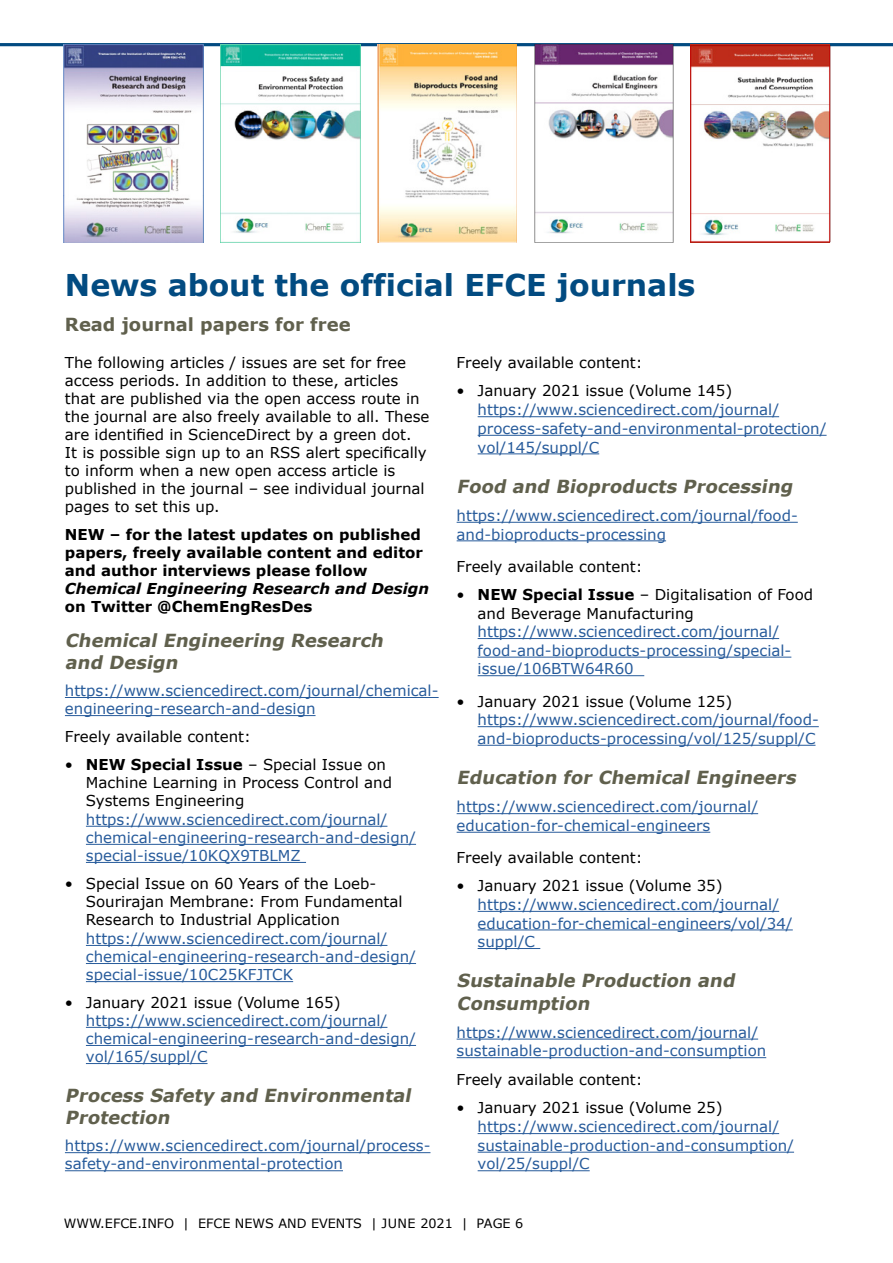
<style>
.page{position:relative;width:893px;height:1263px;background:#fff}
.page>*{position:absolute;margin:0;border:0;box-sizing:border-box;transform-origin:0 0}
.Event_head{font:700 30px "Verdana";color:#024b81}
.Event_head-2{font:italic 700 18px/21.8px "Verdana";color:#60604d}
.Event_head-3{font:700 18px "Verdana";color:#60604d}
.body{font:15px/18.6px "Verdana";color:#275b9b}
.body-2{font:15px/18.1px "Verdana";color:#000}
.t1{font:700 15px/18.1px "Verdana";color:#000}
.t2{font:12.75px "Verdana";color:#000}
.s1{font-style:italic}
.s2{font-weight:700}
.s3{color:#000}
.s4{font-weight:700;color:#000}
</style>
<div class="page">
<hr style="left:0;top:43px;width:893px;height:3px;background:#024b81">
<hr style="left:65px;top:697px;width:374px;height:1px;background:#275b9b">
<hr style="left:65px;top:715px;width:251px;height:1px;background:#275b9b">
<hr style="left:86px;top:826px;width:301px;height:1px;background:#275b9b">
<hr style="left:86px;top:844px;width:330px;height:1px;background:#275b9b">
<hr style="left:86px;top:862px;width:220px;height:1px;background:#275b9b">
<hr style="left:86px;top:945px;width:301px;height:1px;background:#275b9b">
<hr style="left:86px;top:963px;width:330px;height:1px;background:#275b9b">
<hr style="left:86px;top:981px;width:207px;height:1px;background:#275b9b">
<hr style="left:86px;top:1027px;width:301px;height:1px;background:#275b9b">
<hr style="left:86px;top:1045px;width:330px;height:1px;background:#275b9b">
<hr style="left:86px;top:1063px;width:122px;height:1px;background:#275b9b">
<hr style="left:65px;top:1152px;width:365px;height:1px;background:#275b9b">
<hr style="left:65px;top:1170px;width:278px;height:1px;background:#275b9b">
<hr style="left:478px;top:416px;width:301px;height:1px;background:#275b9b">
<hr style="left:478px;top:435px;width:349px;height:1px;background:#275b9b">
<hr style="left:478px;top:453px;width:121px;height:1px;background:#275b9b">
<hr style="left:457px;top:522px;width:341px;height:1px;background:#275b9b">
<hr style="left:457px;top:540px;width:209px;height:1px;background:#275b9b">
<hr style="left:478px;top:638px;width:301px;height:1px;background:#275b9b">
<hr style="left:478px;top:657px;width:313px;height:1px;background:#275b9b">
<hr style="left:478px;top:675px;width:166px;height:1px;background:#275b9b">
<hr style="left:478px;top:726px;width:341px;height:1px;background:#275b9b">
<hr style="left:478px;top:745px;width:337px;height:1px;background:#275b9b">
<hr style="left:457px;top:813px;width:301px;height:1px;background:#275b9b">
<hr style="left:457px;top:832px;width:253px;height:1px;background:#275b9b">
<hr style="left:478px;top:911px;width:301px;height:1px;background:#275b9b">
<hr style="left:478px;top:929px;width:315px;height:1px;background:#275b9b">
<hr style="left:478px;top:948px;width:62px;height:1px;background:#275b9b">
<hr style="left:457px;top:1039px;width:301px;height:1px;background:#275b9b">
<hr style="left:457px;top:1057px;width:309px;height:1px;background:#275b9b">
<hr style="left:478px;top:1133px;width:301px;height:1px;background:#275b9b">
<hr style="left:478px;top:1152px;width:316px;height:1px;background:#275b9b">
<hr style="left:478px;top:1170px;width:112px;height:1px;background:#275b9b">
<img style="left:64px;top:45px;width:140px;height:197px">
<img style="left:220px;top:45px;width:140px;height:198px">
<img style="left:377px;top:45px;width:140px;height:198px">
<img style="left:534px;top:45px;width:140px;height:198px">
<img style="left:690px;top:45px;width:140px;height:198px">
<p class="Event_head" style="left:65px;top:264px;width:632px">News about the official EFCE journals</p>
<p class="Event_head-3" style="left:65px;top:311px;width:287px">Read journal papers for free</p>
<p class="body-2" style="left:65px;top:353px;width:366px">The following articles / issues are set for free access periods. In addition to these, articles that are published via the open access route in the journal are also freely available to all. These are identified in ScienceDirect by a green dot.<br>It is possible sign up to an RSS alert specifically to inform when a new open access article is published in the journal – see individual journal pages to set this up.</p>
<p class="t1" style="left:65px;top:525px;width:366px">NEW – for the latest updates on published papers, freely available content and editor and author interviews please follow <span class="s1">Chemical Engineering Research and Design </span>on Twitter @ChemEngResDes</p>
<p class="Event_head-2" style="left:65px;top:629px;width:324px">Chemical Engineering Research and Design</p>
<p class="body" style="left:65px;top:681px;width:375px;line-height:18.1px">https://www.sciencedirect.com/journal/chemical&shy;engineering-research-and-design</p>
<p class="body-2" style="left:65px;top:727px;width:188px">Freely available content:</p>
<p class="body-2" style="left:86px;top:755px;width:308px;text-indent:-21px">• <span class="s2">NEW Special Issue</span> – Special Issue on<br>Machine Learning in Process Control and<br>Systems Engineering</p>
<p class="body" style="left:86px;top:810px;width:332px;line-height:18.1px">https://www.sciencedirect.com/journal/ chemical-engineering-research-and-design/ special-issue/10KQX9TBLMZ</p>
<p class="body-2" style="left:86px;top:874px;width:318px;text-indent:-21px">• Special Issue on 60 Years of the Loeb-<br>Sourirajan Membrane: From Fundamental<br>Research to Industrial Application</p>
<p class="body" style="left:86px;top:929px;width:332px;line-height:18.1px">https://www.sciencedirect.com/journal/ chemical-engineering-research-and-design/ special-issue/10C25KFJTCK</p>
<p class="body" style="left:86px;top:993px;width:332px;line-height:18.1px;text-indent:-21px"><span class="s3">• January 2021 issue (Volume 165) </span>https://www.sciencedirect.com/journal/ chemical-engineering-research-and-design/ vol/165/suppl/C</p>
<p class="Event_head-2" style="left:65px;top:1084px;width:352px">Process Safety and Environmental<br>Protection</p>
<p class="body" style="left:65px;top:1137px;width:367px;line-height:18.1px">https://www.sciencedirect.com/journal/process&shy;safety-and-environmental-protection</p>
<p class="body-2" style="left:457px;top:353px;width:188px">Freely available content:</p>
<p class="body-2" style="left:457px;top:381px;width:277px">• January 2021 issue (Volume 145)</p>
<p class="body" style="left:478px;top:400px;width:350px">https://www.sciencedirect.com/journal/ process-safety-and-environmental-protection/ vol/145/suppl/C</p>
<p class="Event_head-2" style="left:457px;top:475px;width:342px">Food and Bioproducts Processing</p>
<p class="body" style="left:457px;top:506px;width:343px">https://www.sciencedirect.com/journal/food&shy;and-bioproducts-processing</p>
<p class="body-2" style="left:457px;top:557px;width:188px">Freely available content:</p>
<p class="body" style="left:478px;top:585px;width:337px;text-indent:-21px"><span class="s3">•</span> <span class="s4">NEW Special Issue</span> <span class="s3">– Digitalisation of Food and Beverage Manufacturing </span>https://www.sciencedirect.com/journal/ food-and-bioproducts-processing/special&shy;issue/106BTW64R60</p>
<p class="body" style="left:478px;top:692px;width:343px;text-indent:-21px"><span class="s3">• January 2021 issue (Volume 125) </span>https://www.sciencedirect.com/journal/food&shy;and-bioproducts-processing/vol/125/suppl/C</p>
<p class="Event_head-2" style="left:457px;top:766px;width:345px">Education for Chemical Engineers</p>
<p class="body" style="left:457px;top:797px;width:303px">https://www.sciencedirect.com/journal/ education-for-chemical-engineers</p>
<p class="body-2" style="left:457px;top:849px;width:188px">Freely available content:</p>
<p class="body" style="left:478px;top:876px;width:317px;text-indent:-21px"><span class="s3">• January 2021 issue (Volume 35) </span>https://www.sciencedirect.com/journal/ education-for-chemical-engineers/vol/34/ suppl/C</p>
<p class="Event_head-2" style="left:457px;top:969px;width:284px;line-height:22.2px">Sustainable Production and<br>Consumption</p>
<p class="body" style="left:457px;top:1023px;width:311px">https://www.sciencedirect.com/journal/ sustainable-production-and-consumption</p>
<p class="body-2" style="left:457px;top:1070px;width:188px">Freely available content:</p>
<p class="body-2" style="left:457px;top:1098px;width:267px">• January 2021 issue (Volume 25)</p>
<p class="body" style="left:478px;top:1117px;width:318px">https://www.sciencedirect.com/journal/ sustainable-production-and-consumption/ vol/25/suppl/C</p>
<p class="t2" style="left:64px;top:1215px;width:461px">WWW.EFCE.INFO | EFCE NEWS AND EVENTS | JUNE 2021 | PAGE 6</p>
</div>
